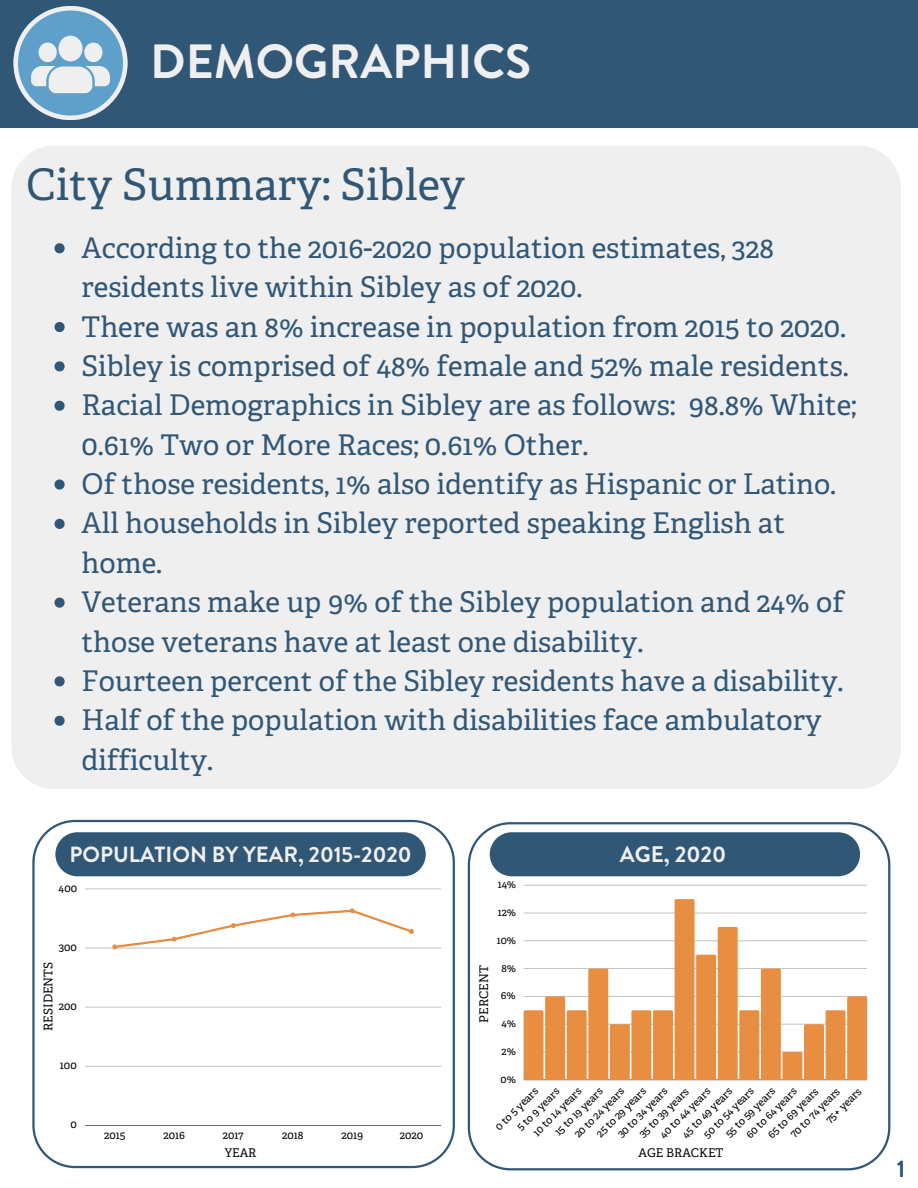
<style>
.page{position:relative;width:918px;height:1188px;background:#fff}
.page>*{position:absolute;margin:0;border:0;box-sizing:border-box;transform-origin:0 0}
.t1{font:700 48px "Brandon Grotesque";color:#efefef}
.t2{font:43.5px "Adelle";color:#315776}
.t3{font:28.5px/39.3px "Adelle";color:#315776}
.t4{font:700 24px "Brandon Grotesque";color:#315776}
.t5{font:700 22.5px "Brandon Grotesque";color:#efefef}
.t6{font:700 22.05px "Brandon Grotesque";color:#efefef}
.t7{font:12px "Adelle";color:#000}
.t8{font:11.1px "Adelle";color:#000}
.t9{font:10.65px "Adelle";color:#000}
</style>
<div class="page">
<div style="left:0;top:0;width:918px;height:127px;background:#315776"></div>
<svg style="left:32px;top:820px;width:423px;height:348px"></svg>
<div style="left:55px;top:832px;width:371px;height:44px;background:#315776"></div>
<svg style="left:13px;top:6px;width:114px;height:114px"></svg>
<div style="left:11px;top:146px;width:890px;height:643px;background:#efefef"></div>
<svg style="left:468px;top:822px;width:422px;height:348px"></svg>
<div style="left:490px;top:832px;width:370px;height:44px;background:#315776"></div>
<hr style="left:85px;top:1066px;width:356px;height:1px;background:#000">
<hr style="left:85px;top:1007px;width:356px;height:1px;background:#000">
<hr style="left:85px;top:948px;width:356px;height:1px;background:#000">
<hr style="left:85px;top:889px;width:356px;height:1px;background:#000">
<hr style="left:85px;top:1125px;width:356px;height:1px;background:#000">
<svg style="left:112px;top:908px;width:302px;height:41px"></svg>
<hr style="left:524px;top:885px;width:343px;height:1px;background:#000">
<hr style="left:524px;top:1080px;width:343px;height:1px;background:#000">
<svg style="left:524px;top:899px;width:343px;height:181px"></svg>
<svg style="left:55px;top:243px;width:10px;height:10px"></svg>
<svg style="left:55px;top:322px;width:10px;height:10px"></svg>
<svg style="left:55px;top:361px;width:10px;height:10px"></svg>
<svg style="left:55px;top:401px;width:10px;height:10px"></svg>
<svg style="left:55px;top:479px;width:10px;height:11px"></svg>
<svg style="left:55px;top:519px;width:10px;height:10px"></svg>
<svg style="left:55px;top:598px;width:10px;height:10px"></svg>
<svg style="left:55px;top:676px;width:10px;height:10px"></svg>
<svg style="left:55px;top:716px;width:10px;height:10px"></svg>
<p class="t1" style="left:150px;top:28px;width:383px">DEMOGRAPHICS</p>
<p class="t2" style="left:26px;top:156px;width:440px">City Summary: Sibley</p>
<p class="t3" style="left:82px;top:228px;width:694px">According to the 2016-2020 population estimates, 328 residents live within Sibley as of 2020.</p>
<p class="t3" style="left:82px;top:307px;width:766px">There was an 8% increase in population from 2015 to 2020.</p>
<p class="t3" style="left:82px;top:346px;width:769px">Sibley is comprised of 48% female and 52% male residents.</p>
<p class="t3" style="left:82px;top:386px;width:776px">Racial Demographics in Sibley are as follows: 98.8% White;<br>0.61% Two or More Races; 0.61% Other.</p>
<p class="t3" style="left:82px;top:464px;width:756px">Of those residents, 1% also identify as Hispanic or Latino.</p>
<p class="t3" style="left:82px;top:504px;width:705px">All households in Sibley reported speaking English at home.</p>
<p class="t3" style="left:82px;top:583px;width:764px">Veterans make up 9% of the Sibley population and 24% of those veterans have at least one disability.</p>
<p class="t3" style="left:82px;top:661px;width:764px">Fourteen percent of the Sibley residents have a disability.</p>
<p class="t3" style="left:82px;top:701px;width:742px">Half of the population with disabilities face ambulatory difficulty.</p>
<p class="t6" style="left:70px;top:838px;width:344px">POPULATION BY YEAR, 2015-2020</p>
<p class="t8" style="left:59px;top:881px;width:20px">400</p>
<p class="t8" style="left:59px;top:940px;width:20px">300</p>
<p class="t7" style="left:40px;top:1031px;width:71px;rotate:-90deg">RESIDENTS</p>
<p class="t8" style="left:59px;top:999px;width:20px">200</p>
<p class="t8" style="left:60px;top:1058px;width:18px">100</p>
<p class="t8" style="left:71px;top:1117px;width:8px">0</p>
<p class="t8" style="left:104px;top:1128px;width:23px">2015</p>
<p class="t8" style="left:164px;top:1128px;width:23px">2016</p>
<p class="t8" style="left:223px;top:1127px;width:22px">2017</p>
<p class="t8" style="left:282px;top:1128px;width:23px">2018</p>
<p class="t8" style="left:342px;top:1127px;width:23px">2019</p>
<p class="t8" style="left:400px;top:1128px;width:25px">2020</p>
<p class="t7" style="left:225px;top:1145px;width:33px">YEAR</p>
<p class="t7" style="left:476px;top:1023px;width:59px;rotate:-90deg">PERCENT</p>
<p class="t9" style="left:498px;top:877px;width:20px">14%</p>
<p class="t9" style="left:498px;top:905px;width:20px">12%</p>
<p class="t9" style="left:497px;top:933px;width:21px">10%</p>
<p class="t9" style="left:501px;top:961px;width:16px">8%</p>
<p class="t9" style="left:501px;top:989px;width:16px">6%</p>
<p class="t9" style="left:502px;top:1016px;width:16px">4%</p>
<p class="t9" style="left:502px;top:1044px;width:16px">2%</p>
<p class="t9" style="left:501px;top:1072px;width:17px">0%</p>
<p class="t5" style="left:620px;top:839px;width:108px">AGE, 2020</p>
<p class="t9" style="left:530px;top:1129px;width:65px;rotate:-45deg">10 to 14 years</p>
<p class="t9" style="left:593px;top:1130px;width:67px;rotate:-45deg">25 to 29 years</p>
<p class="t9" style="left:700px;top:1131px;width:68px;rotate:-45deg">50 to 54 years</p>
<p class="t9" style="left:679px;top:1131px;width:68px;rotate:-45deg">45 to 49 years</p>
<p class="t9" style="left:492px;top:1124px;width:57px;rotate:-45deg">0 to 5 years</p>
<p class="t9" style="left:743px;top:1132px;width:68px;rotate:-45deg">60 to 64 years</p>
<p class="t9" style="left:614px;top:1131px;width:67px;rotate:-45deg">30 to 34 years</p>
<p class="t9" style="left:551px;top:1129px;width:64px;rotate:-45deg">15 to 19 years</p>
<p class="t9" style="left:514px;top:1123px;width:57px;rotate:-45deg">5 to 9 years</p>
<p class="t9" style="left:722px;top:1131px;width:67px;rotate:-45deg">5 to 59 years</p>
<p class="t9" style="left:657px;top:1131px;width:68px;rotate:-45deg">40 to 4 years</p>
<p class="t9" style="left:571px;top:1131px;width:67px;rotate:-45deg">20 to 24 years</p>
<p class="t9" style="left:787px;top:1131px;width:67px;rotate:-45deg">70 to 74 years</p>
<p class="t9" style="left:822px;top:1117px;width:47px;rotate:-45deg">75+ years</p>
<p class="t9" style="left:636px;top:1131px;width:67px;rotate:-45deg">35 to 39 years</p>
<p class="t9" style="left:765px;top:1131px;width:68px;rotate:-45deg">65 to 69 years</p>
<p class="t7" style="left:638px;top:1145px;width:87px">AGE BRACKET</p>
<p class="t4" style="left:897px;top:1151px;width:10px">1</p>
</div>
